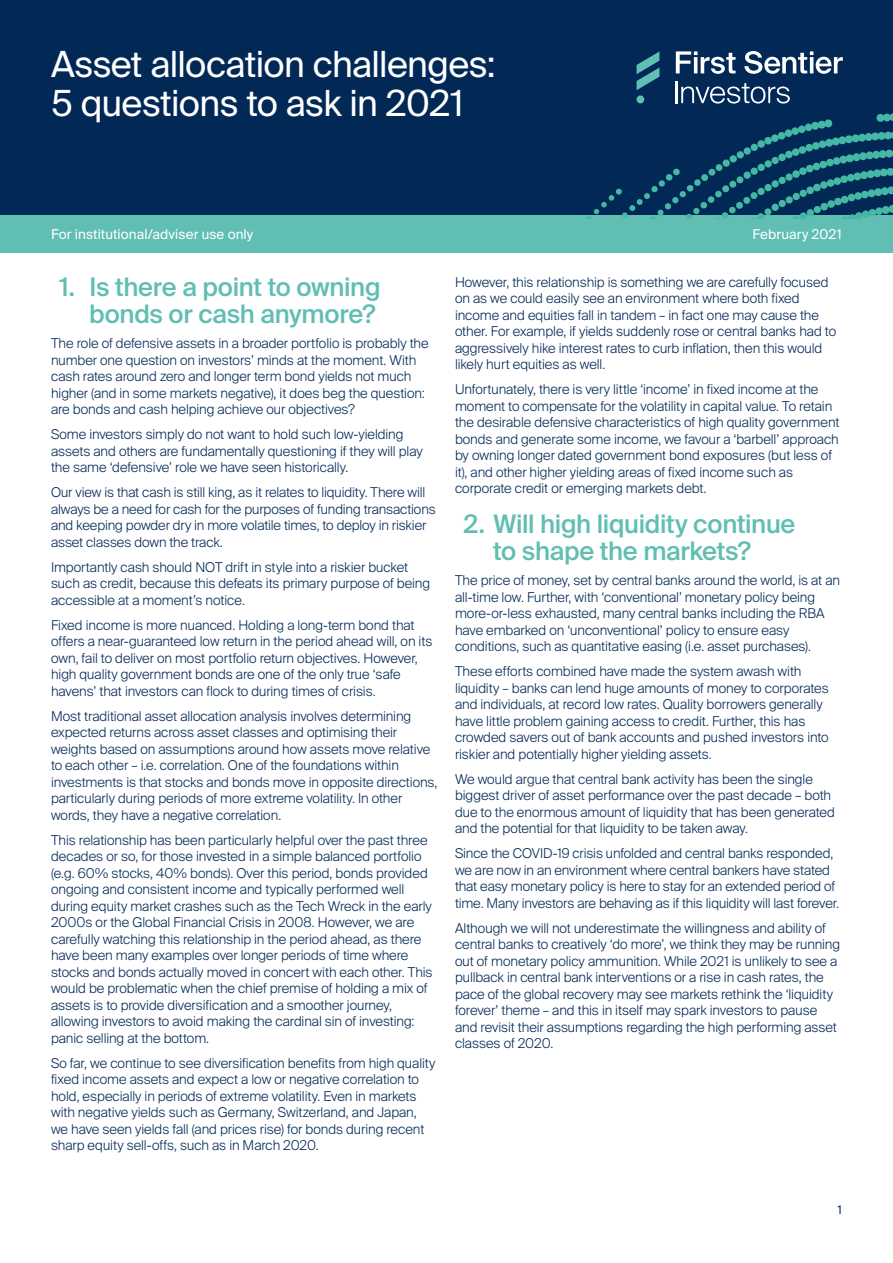
<style>
.page{position:relative;width:893px;height:1263px;background:#fff}
.page>*{position:absolute;margin:0;border:0;box-sizing:border-box;transform-origin:0 0}
.t1{font:36px/39px "Suisse Intl";letter-spacing:-.02em;color:#fff}
.t2{font:500 25.5px/27px "Suisse Intl";letter-spacing:-.01em;color:#60beb3;text-align:right}
.t3{font:300 13.5px/16.5px "Suisse Intl";letter-spacing:-.005em;color:#022856}
.t4{font:13.5px "Suisse Intl";letter-spacing:.01em;color:#fff}
.t5{font:12px "Suisse Intl";color:#022856}
</style>
<div class="page">
<div style="left:0;top:0;width:893px;height:216px;background:#022856"></div>
<div style="left:0;top:216px;width:893px;height:37px;background:#60beb3"></div>
<svg style="left:676px;top:51px;width:60px;height:23px"></svg>
<svg style="left:744px;top:51px;width:99px;height:23px"></svg>
<hr style="left:676px;top:81px;width:2px;height:22px;background:#fff">
<svg style="left:681px;top:83px;width:109px;height:21px"></svg>
<svg style="left:637px;top:52px;width:22px;height:52px"></svg>
<svg style="left:586px;top:113px;width:307px;height:105px"></svg>
<h1 class="t1" style="left:51px;top:45px;width:446px">Asset allocation challenges:<br>5 questions to ask in 2021</h1>
<p class="t4" style="left:51px;top:227px;width:204px">For institutional/adviser use only</p>
<p class="t4" style="left:752px;top:227px;width:91px">February 2021</p>
<h2 class="t2" style="left:60px;top:274px;width:323px">1. Is there a point to owning bonds or cash anymore?</h2>
<p class="t3" style="left:51px;top:335px;width:379px">The role of defensive assets in a broader portfolio is probably the number one question on investors’ minds at the moment. With cash rates around zero and longer term bond yields not much higher (and in some markets negative), it does beg the question: are bonds and cash helping achieve our objectives?</p>
<p class="t3" style="left:51px;top:426px;width:373px">Some investors simply do not want to hold such low-yielding assets and others are fundamentally questioning if they will play the same ‘defensive’ role we have seen historically.</p>
<p class="t3" style="left:51px;top:484px;width:386px">Our view is that cash is still king, as it relates to liquidity. There will always be a need for cash for the purposes of funding transactions and keeping powder dry in more volatile times, to deploy in riskier asset classes down the track.</p>
<p class="t3" style="left:51px;top:559px;width:381px">Importantly cash should NOT drift in style into a riskier bucket such as credit, because this defeats its primary purpose of being accessible at a moment’s notice.</p>
<p class="t3" style="left:51px;top:617px;width:383px">Fixed income is more nuanced. Holding a long-term bond that offers a near-guaranteed low return in the period ahead will, on its own, fail to deliver on most portfolio return objectives. However, high quality government bonds are one of the only true ‘safe havens’ that investors can flock to during times of crisis.</p>
<p class="t3" style="left:51px;top:708px;width:388px">Most traditional asset allocation analysis involves determining expected returns across asset classes and optimising their weights based on assumptions around how assets move relative to each other – i.e. correlation. One of the foundations within investments is that stocks and bonds move in opposite directions, particularly during periods of more extreme volatility. In other words, they have a negative correlation.</p>
<p class="t3" style="left:51px;top:832px;width:383px">This relationship has been particularly helpful over the past three decades or so, for those invested in a simple balanced portfolio (e.g. 60% stocks, 40% bonds). Over this period, bonds provided ongoing and consistent income and typically performed well during equity market crashes such as the Tech Wreck in the early 2000s or the Global Financial Crisis in 2008. However, we are carefully watching this relationship in the period ahead, as there have been many examples over longer periods of time where stocks and bonds actually moved in concert with each other. This would be problematic when the chief premise of holding a mix of assets is to provide diversification and a smoother journey, allowing investors to avoid making the cardinal sin of investing: panic selling at the bottom.</p>
<p class="t3" style="left:51px;top:1055px;width:386px">So far, we continue to see diversification benefits from high quality fixed income assets and expect a low or negative correlation to hold, especially in periods of extreme volatility. Even in markets with negative yields such as Germany, Switzerland, and Japan, we have seen yields fall (and prices rise) for bonds during recent sharp equity sell-offs, such as in March 2020.</p>
<p class="t3" style="left:455px;top:274px;width:383px">However, this relationship is something we are carefully focused on as we could easily see an environment where both fixed income and equities fall in tandem – in fact one may cause the other. For example, if yields suddenly rose or central banks had to aggressively hike interest rates to curb inflation, then this would likely hurt equities as well.</p>
<p class="t3" style="left:455px;top:381px;width:386px">Unfortunately, there is very little ‘income’ in fixed income at the moment to compensate for the volatility in capital value. To retain the desirable defensive characteristics of high quality government bonds and generate some income, we favour a ‘barbell’ approach by owning longer dated government bond exposures (but less of it), and other higher yielding areas of fixed income such as corporate credit or emerging markets debt.</p>
<h2 class="t2" style="left:463px;top:511px;width:333px;text-align:center">2. Will high liquidity continue to shape the markets?</h2>
<p class="t3" style="left:455px;top:572px;width:387px">The price of money, set by central banks around the world, is at an all-time low. Further, with ‘conventional’ monetary policy being more-or-less exhausted, many central banks including the RBA have embarked on ‘unconventional’ policy to ensure easy conditions, such as quantitative easing (i.e. asset purchases).</p>
<p class="t3" style="left:455px;top:663px;width:375px">These efforts combined have made the system awash with liquidity – banks can lend huge amounts of money to corporates and individuals, at record low rates. Quality borrowers generally have little problem gaining access to credit. Further, this has crowded savers out of bank accounts and pushed investors into riskier and potentially higher yielding assets.</p>
<p class="t3" style="left:455px;top:771px;width:382px">We would argue that central bank activity has been the single biggest driver of asset performance over the past decade – both due to the enormous amount of liquidity that has been generated and the potential for that liquidity to be taken away.</p>
<p class="t3" style="left:455px;top:845px;width:386px">Since the COVID-19 crisis unfolded and central banks responded, we are now in an environment where central bankers have stated that easy monetary policy is here to stay for an extended period of time. Many investors are behaving as if this liquidity will last forever.</p>
<p class="t3" style="left:455px;top:920px;width:387px">Although we will not underestimate the willingness and ability of central banks to creatively ‘do more’, we think they may be running out of monetary policy ammunition. While 2021 is unlikely to see a pullback in central bank interventions or a rise in cash rates, the pace of the global recovery may see markets rethink the ‘liquidity forever’ theme – and this in itself may spark investors to pause and revisit their assumptions regarding the high performing asset classes of 2020.</p>
<p class="t5" style="left:837px;top:1203px;width:6px">1</p>
</div>
